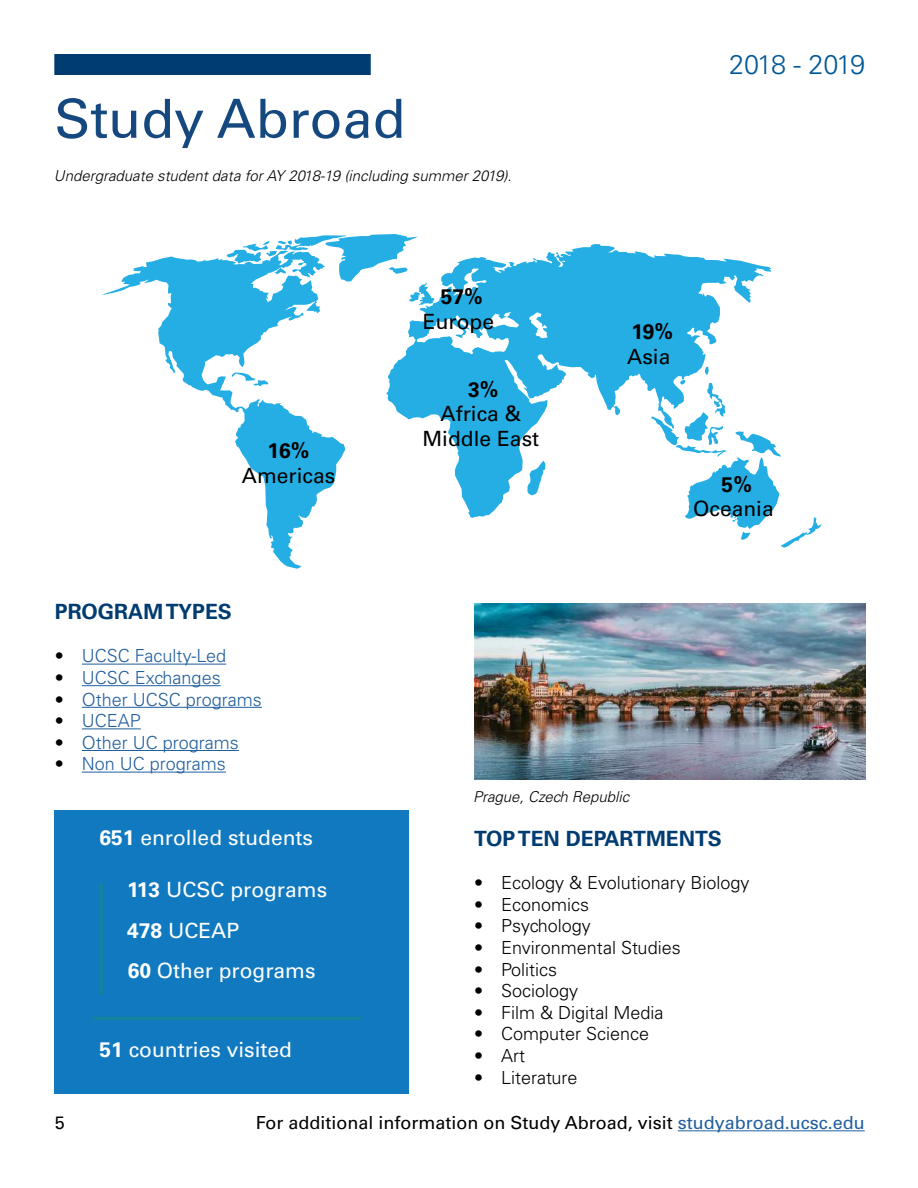
<style>
.page{position:relative;width:918px;height:1188px;background:#fff}
.page>*{position:absolute;margin:0;border:0;box-sizing:border-box;transform-origin:0 0}
.t1{font:54px "Univers LT Std";color:#14487e}
.t2{font:300 27px "Univers LT Std";letter-spacing:-.04em;color:#005798}
.t3{font:21px/40.5px "Univers LT Std";color:#fff}
.t4{font:21px/25.2px "Univers LT Std";color:#000;text-align:center}
.t5{font:700 21px "Univers LT Std";color:#003c72}
.t6{font:700 21px "Univers LT Std";color:#000}
.t7{font:300 18px "Univers LT Std";color:#000}
.t8{font:300 18px "Univers LT Std";color:#215e9e}
.t9{font:18px "Univers LT Std";color:#000}
.t10{font:italic 300 15px "Univers LT Std";color:#000}
.s1{color:#000}
.s2{font-weight:700}
.s3{color:#215e9e}
</style>
<div class="page">
<hr style="left:82px;top:664px;width:144px;height:1px;background:#215e9e">
<hr style="left:82px;top:685px;width:139px;height:1px;background:#215e9e">
<hr style="left:82px;top:707px;width:180px;height:1px;background:#215e9e">
<hr style="left:82px;top:728px;width:59px;height:1px;background:#215e9e">
<hr style="left:82px;top:750px;width:157px;height:1px;background:#215e9e">
<hr style="left:82px;top:772px;width:144px;height:1px;background:#215e9e">
<div style="left:54px;top:54px;width:317px;height:21px;background:#003b71"></div>
<hr style="left:678px;top:1130px;width:187px;height:1px;background:#215e9e">
<svg style="left:102px;top:234px;width:720px;height:335px"></svg>
<div style="left:54px;top:810px;width:354px;height:283px;background:#1079bf"></div>
<hr style="left:92px;top:1017px;width:270px;height:3px;background:#128598">
<hr style="left:100px;top:883px;width:3px;height:112px;background:#128598">
<img style="left:474px;top:604px;width:391px;height:175px">
<h1 class="t1" style="left:54px;top:87px;width:353px">Study Abroad</h1>
<p class="t10" style="left:54px;top:167px;width:459px">Undergraduate student data for AY 2018-19 (including summer 2019).</p>
<h2 class="t2" style="left:729px;top:48px;width:138px">2018 - 2019</h2>
<p class="t6" style="left:268px;top:438px;width:44px">16%</p>
<p class="t4" style="left:242px;top:463px;width:95px">Americas</p>
<p class="t5" style="left:55px;top:599px;width:179px">PROGRAM TYPES</p>
<p class="t8" style="left:55px;top:645px;width:173px"><span class="s1">•</span> UCSC Faculty-Led</p>
<p class="t8" style="left:55px;top:667px;width:167px"><span class="s1">•</span> UCSC Exchanges</p>
<p class="t8" style="left:55px;top:688px;width:209px"><span class="s1">•</span> Other UCSC programs</p>
<p class="t8" style="left:55px;top:710px;width:88px"><span class="s1">•</span> UCEAP</p>
<p class="t8" style="left:55px;top:731px;width:186px"><span class="s1">•</span> Other UC programs</p>
<p class="t8" style="left:55px;top:753px;width:173px"><span class="s1">•</span> Non UC programs</p>
<p class="t6" style="left:441px;top:284px;width:44px">57%</p>
<p class="t4" style="left:423px;top:309px;width:73px">Europe</p>
<p class="t6" style="left:468px;top:377px;width:32px">3%</p>
<p class="t4" style="left:422px;top:401px;width:118px">Africa &amp;<br>Middle East</p>
<p class="t6" style="left:631px;top:319px;width:43px">19%</p>
<p class="t4" style="left:627px;top:344px;width:45px">Asia</p>
<p class="t6" style="left:722px;top:472px;width:32px">5%</p>
<p class="t4" style="left:693px;top:496px;width:82px">Oceania</p>
<p class="t10" style="left:473px;top:788px;width:157px">Prague, Czech Republic</p>
<p class="t3" style="left:100px;top:818px;width:215px"><span class="s2">651</span> enrolled students</p>
<p class="t3" style="left:127px;top:869px;width:201px"><span class="s2">113</span> UCSC programs</p>
<p class="t3" style="left:127px;top:910px;width:190px"><span class="s2">478</span> UCEAP<br><span class="s2">60</span> Other programs</p>
<p class="t3" style="left:100px;top:1030px;width:194px"><span class="s2">51</span> countries visited</p>
<p class="t5" style="left:474px;top:826px;width:249px">TOP TEN DEPARTMENTS</p>
<p class="t7" style="left:474px;top:872px;width:277px">• Ecology &amp; Evolutionary Biology</p>
<p class="t7" style="left:474px;top:893px;width:117px">• Economics</p>
<p class="t7" style="left:474px;top:915px;width:118px">• Psychology</p>
<p class="t7" style="left:474px;top:937px;width:208px">• Environmental Studies</p>
<p class="t7" style="left:474px;top:958px;width:84px">• Politics</p>
<p class="t7" style="left:474px;top:980px;width:106px">• Sociology</p>
<p class="t7" style="left:474px;top:1001px;width:191px">• Film &amp; Digital Media</p>
<p class="t7" style="left:474px;top:1023px;width:177px">• Computer Science</p>
<p class="t7" style="left:474px;top:1045px;width:52px">• Art</p>
<p class="t7" style="left:474px;top:1066px;width:105px">• Literature</p>
<p class="t9" style="left:55px;top:1112px;width:12px">5</p>
<p class="t9" style="left:256px;top:1112px;width:610px">For additional information on Study Abroad, visit <span class="s3">studyabroad.ucsc.edu</span></p>
</div>
